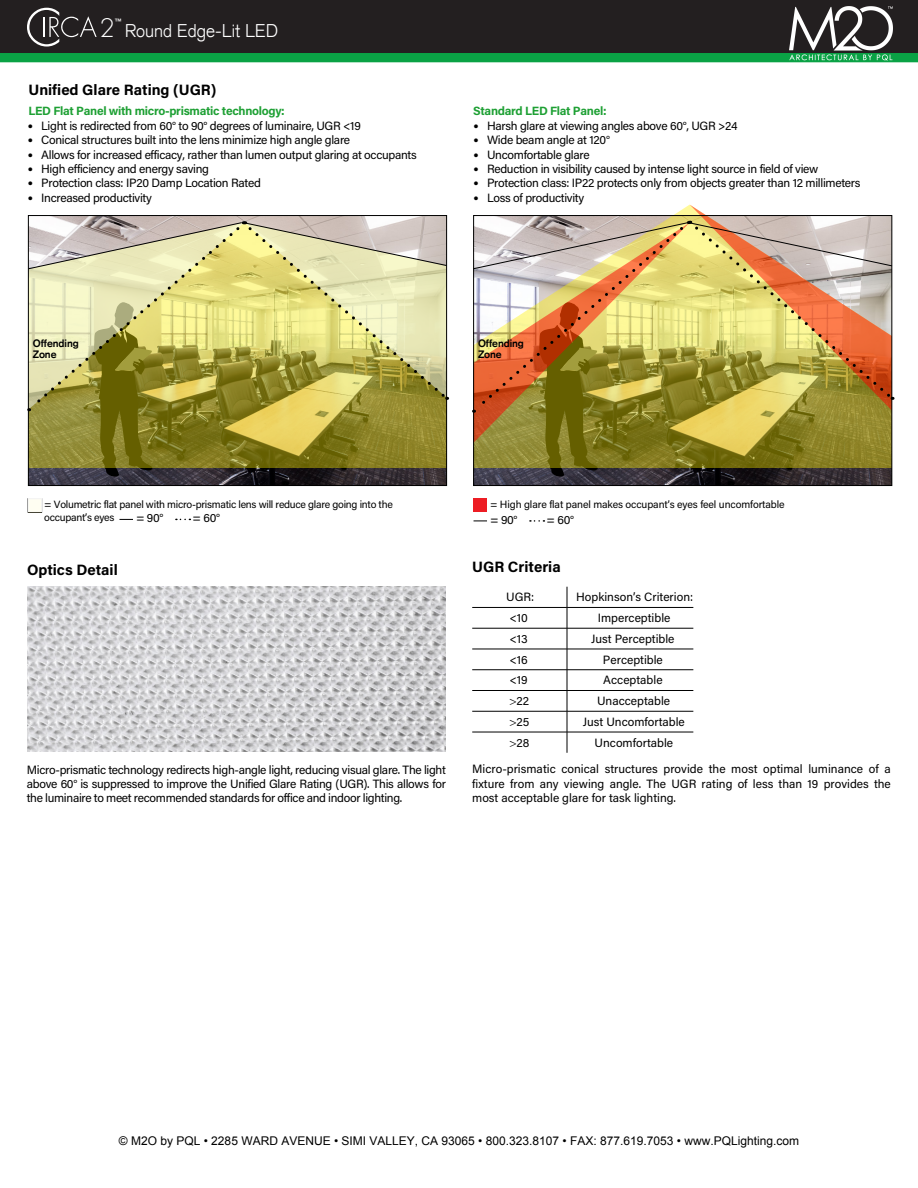
<style>
.page{position:relative;width:918px;height:1188px;background:#fff}
.page>*{position:absolute;margin:0;border:0;box-sizing:border-box;transform-origin:0 0}
.t1{font:300 24.9px "Futura LT";color:#fff}
.t2{font:300 18px "Akzidenz Grotesk CE";color:#fff}
.t3{font:700 15px "Acumin Pro";color:#000}
.t4{font:12px/14.4px "Acumin Pro";letter-spacing:-.025em;color:#000;text-align:justify}
.t5{font:12px "Acumin Pro";color:#000}
.t6{font:12px "Arial";color:#000}
.t7{font:700 12px "Acumin Pro";letter-spacing:-.025em;color:#1ea034}
.t8{font:10.5px/12.6px "Acumin Pro";letter-spacing:-.025em;color:#000}
.t9{font:700 10.5px/10.5px "Akzidenz Grotesk";letter-spacing:-.01em;color:#000}
.s1{font-family:"Helvetica Neue LT Com";font-weight:100;font-stretch:condensed;font-size:10.5px}
.s2{font-family:"Akzidenz Grotesk CE";font-weight:300}
</style>
<div class="page">
<svg style="left:120px;top:519px;width:13px;height:1px"></svg>
<img style="left:30px;top:217px;width:415px;height:267px">
<svg style="left:28px;top:221px;width:420px;height:256px"></svg>
<div style="left:28px;top:499px;width:14px;height:13px;background:#fffef2"></div>
<div style="left:474px;top:499px;width:13px;height:13px;background:#ed1d24"></div>
<svg style="left:474px;top:521px;width:13px;height:1px"></svg>
<svg style="left:530px;top:520px;width:14px;height:2px"></svg>
<img style="left:476px;top:477px;width:414px;height:7px">
<svg style="left:498px;top:205px;width:192px;height:16px"></svg>
<svg style="left:690px;top:205px;width:200px;height:16px"></svg>
<svg style="left:473px;top:221px;width:420px;height:256px"></svg>
<hr style="left:472px;top:607px;width:95px;height:1px;background:#000">
<hr style="left:567px;top:607px;width:126px;height:1px;background:#000">
<hr style="left:472px;top:690px;width:95px;height:1px;background:#000">
<hr style="left:567px;top:690px;width:126px;height:1px;background:#000">
<hr style="left:472px;top:711px;width:95px;height:1px;background:#000">
<hr style="left:567px;top:711px;width:126px;height:1px;background:#000">
<hr style="left:472px;top:732px;width:95px;height:1px;background:#000">
<hr style="left:567px;top:732px;width:126px;height:1px;background:#000">
<hr style="left:472px;top:628px;width:95px;height:1px;background:#000">
<hr style="left:567px;top:628px;width:126px;height:1px;background:#000">
<hr style="left:472px;top:649px;width:95px;height:1px;background:#000">
<hr style="left:567px;top:649px;width:126px;height:1px;background:#000">
<hr style="left:472px;top:669px;width:95px;height:1px;background:#000">
<hr style="left:567px;top:669px;width:126px;height:1px;background:#000">
<svg style="left:567px;top:587px;width:1px;height:166px"></svg>
<img style="left:27px;top:586px;width:419px;height:165px">
<div style="left:0;top:0;width:918px;height:54px;background:#231f20"></div>
<div style="left:0;top:54px;width:918px;height:7px;background:#0aa245"></div>
<svg style="left:27px;top:8px;width:70px;height:39px"></svg>
<img style="left:789px;top:7px;width:104px;height:54px">
<h1 class="t1" style="left:100px;top:13px;width:23px">2<sup>™</sup></h1>
<h2 class="t2" style="left:125px;top:19px;width:155px">Round Edge-Lit LED</h2>
<p class="t3" style="left:28px;top:81px;width:190px">Unified Glare Rating (UGR)</p>
<p class="t7" style="left:28px;top:103px;width:258px">LED Flat Panel with micro-prismatic technology:</p>
<p class="t4" style="left:28px;top:118px;width:335px"><span class="s1">•</span> Light is redirected from 60° to 90° degrees of luminaire, UGR &lt;19</p>
<p class="t4" style="left:28px;top:133px;width:324px"><span class="s1">•</span> Conical structures built into the lens minimize high angle glare</p>
<p class="t4" style="left:28px;top:147px;width:391px"><span class="s1">•</span> Allows for increased efficacy, rather than lumen output glaring at occupants</p>
<p class="t4" style="left:28px;top:162px;width:183px"><span class="s1">•</span> High efficiency and energy saving</p>
<p class="t4" style="left:28px;top:176px;width:235px"><span class="s1">•</span> Protection class: IP20 Damp Location Rated</p>
<p class="t4" style="left:28px;top:190px;width:126px"><span class="s1">•</span> Increased productivity</p>
<p class="t9" style="left:33px;top:338px;width:47px">Offending<br>Zone</p>
<p class="t8" style="left:44px;top:498px;width:350px">= Volumetric flat panel with micro-prismatic lens will reduce glare going into the occupant’s eyes</p>
<p class="t4" style="left:136px;top:511px;width:29px">= 90°</p>
<p class="t4" style="left:192px;top:511px;width:29px">= 60°</p>
<p class="t7" style="left:473px;top:103px;width:135px">Standard LED Flat Panel:</p>
<p class="t4" style="left:474px;top:118px;width:266px"><span class="s1">•</span> Harsh glare at viewing angles above 60°, UGR &gt;24</p>
<p class="t4" style="left:474px;top:133px;width:138px"><span class="s1">•</span> Wide beam angle at 120°</p>
<p class="t4" style="left:474px;top:147px;width:118px"><span class="s1">•</span> Uncomfortable glare</p>
<p class="t4" style="left:474px;top:162px;width:346px"><span class="s1">•</span> Reduction in visibility caused by intense light source in field of view</p>
<p class="t4" style="left:474px;top:176px;width:388px"><span class="s1">•</span> Protection class: IP22 protects only from objects greater than 12 millimeters</p>
<p class="t4" style="left:474px;top:190px;width:112px"><span class="s1">•</span> Loss of productivity</p>
<p class="t9" style="left:478px;top:338px;width:47px">Offending<br>Zone</p>
<p class="t8" style="left:490px;top:498px;width:296px">= High glare flat panel makes occupant’s eyes feel uncomfortable</p>
<p class="t4" style="left:490px;top:512px;width:29px">= 90°</p>
<p class="t4" style="left:546px;top:512px;width:29px">= 60°</p>
<p class="t3" style="left:27px;top:561px;width:92px">Optics Detail</p>
<p class="t3" style="left:472px;top:558px;width:90px">UGR Criteria</p>
<p class="t4" style="left:27px;top:762px;width:421px">Micro-prismatic technology redirects high-angle light, reducing visual glare. The light above 60° is suppressed to improve the Unified Glare Rating (UGR). This allows for the luminaire to meet recommended standards for office and indoor lighting.</p>
<p class="t4" style="left:506px;top:590px;width:30px">UGR:</p>
<p class="t5" style="left:576px;top:590px;width:118px">Hopkinson’s Criterion:</p>
<p class="t4" style="left:509px;top:611px;width:20px">&lt;10</p>
<p class="t5" style="left:598px;top:611px;width:74px">Imperceptible</p>
<p class="t4" style="left:509px;top:631px;width:20px">&lt;13</p>
<p class="t5" style="left:591px;top:632px;width:85px">Just Perceptible</p>
<p class="t4" style="left:509px;top:652px;width:20px">&lt;16</p>
<p class="t5" style="left:603px;top:652px;width:61px">Perceptible</p>
<p class="t4" style="left:509px;top:673px;width:20px">&lt;19</p>
<p class="t5" style="left:603px;top:673px;width:61px">Acceptable</p>
<p class="t4" style="left:509px;top:694px;width:21px"><span class="s2">&gt;</span>22</p>
<p class="t5" style="left:597px;top:694px;width:75px">Unacceptable</p>
<p class="t4" style="left:509px;top:714px;width:22px"><span class="s2">&gt;</span>25</p>
<p class="t5" style="left:583px;top:715px;width:104px">Just Uncomfortable</p>
<p class="t4" style="left:509px;top:735px;width:22px"><span class="s2">&gt;</span>28</p>
<p class="t5" style="left:595px;top:735px;width:80px">Uncomfortable</p>
<p class="t4" style="left:472px;top:762px;width:420px">Micro-prismatic conical structures provide the most optimal luminance of a fixture from any viewing angle. The UGR rating of less than 19 provides the most acceptable glare for task lighting.</p>
<p class="t6" style="left:119px;top:1133px;width:682px">© M2O by PQL • 2285 WARD AVENUE • SIMI VALLEY, CA 93065 • 800.323.8107 • FAX: 877.619.7053 • www.PQLighting.com</p>
</div>
